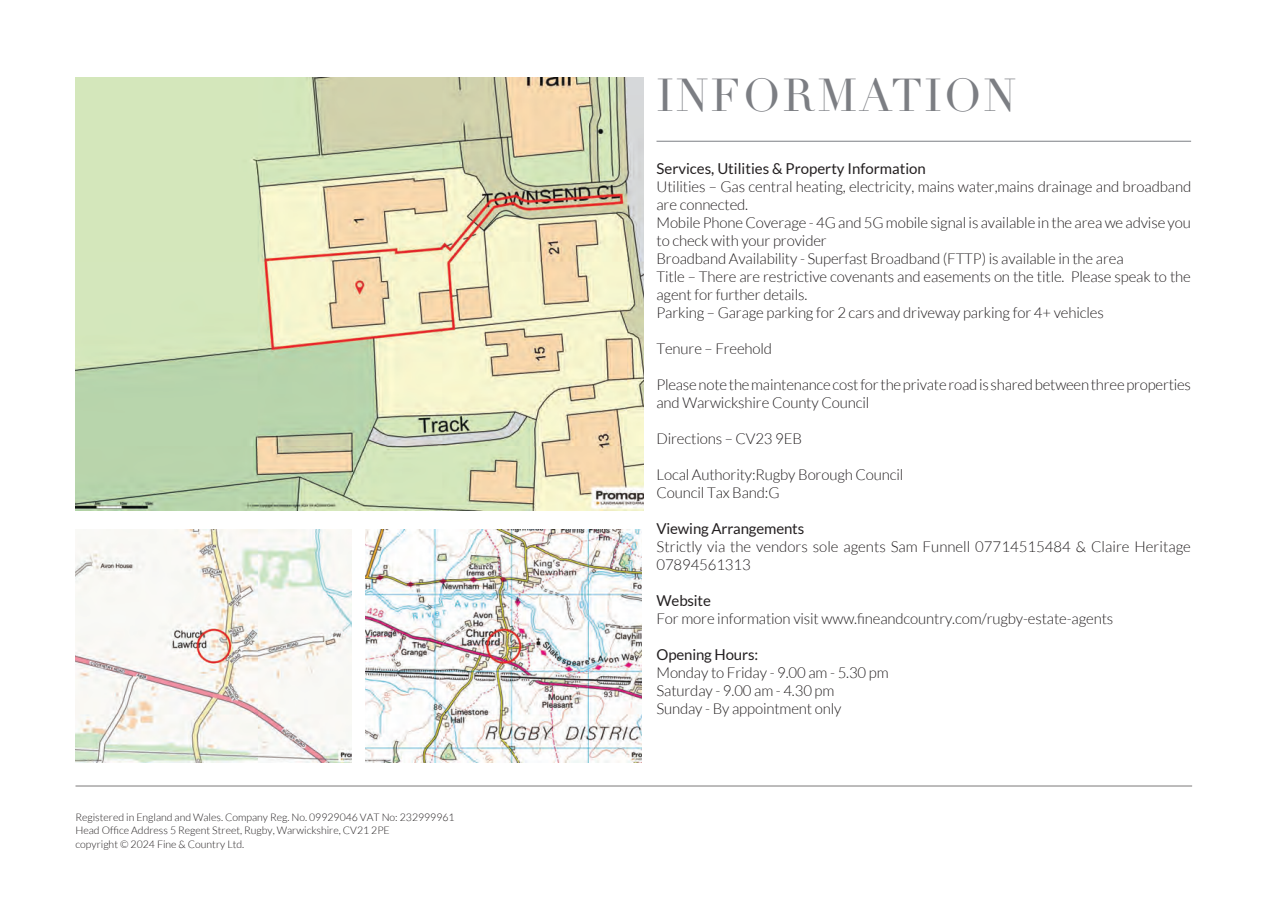
<style>
.page{position:relative;width:1274px;height:919px;background:#fff}
.page>*{position:absolute;margin:0;border:0;box-sizing:border-box;transform-origin:0 0}
.t1{font:45px "Didot";letter-spacing:.05em;color:#7c7e83}
.t2{font:300 15px/18px "Lato";letter-spacing:-.01em;color:#231f20}
.t3{font:15px "Lato";letter-spacing:-.01em;color:#231f20}
.t4{font:300 10.5px/13.5px "Lato";color:#231f20}
</style>
<div class="page">
<hr style="left:75px;top:785px;width:1117px;height:1px;background:#231f20">
<img style="left:75px;top:77px;width:568px;height:433px">
<hr style="left:656px;top:141px;width:535px;height:1px;background:#7c7e83">
<img style="left:75px;top:529px;width:277px;height:233px">
<img style="left:365px;top:529px;width:277px;height:233px">
<p class="t4" style="left:75px;top:809px;width:380px">Registered in England and Wales. Company Reg. No. 09929046 VAT No: 232999961<br>Head Office Address 5 Regent Street, Rugby, Warwickshire, CV21 2PE<br>copyright © 2024 Fine &amp; Country Ltd.</p>
<h1 class="t1" style="left:656px;top:68px;width:361px">INFORMATION</h1>
<p class="t3" style="left:656px;top:160px;width:271px">Services, Utilities &amp; Property Information</p>
<p class="t2" style="left:656px;top:177px;width:536px">Utilities – Gas central heating, electricity, mains water,mains drainage and broadband are connected.<br>Mobile Phone Coverage - 4G and 5G mobile signal is available in the area we advise you to check with your provider<br>Broadband Availability - Superfast Broadband (FTTP) is available in the area<br>Title – There are restrictive covenants and easements on the title. Please speak to the agent for further details.<br>Parking – Garage parking for 2 cars and driveway parking for 4+ vehicles</p>
<p class="t2" style="left:656px;top:339px;width:117px">Tenure – Freehold</p>
<p class="t2" style="left:656px;top:375px;width:536px">Please note the maintenance cost for the private road is shared between three properties and Warwickshire County Council</p>
<p class="t2" style="left:656px;top:429px;width:147px">Directions – CV23 9EB</p>
<p class="t2" style="left:656px;top:465px;width:248px">Local Authority:Rugby Borough Council<br>Council Tax Band:G</p>
<p class="t3" style="left:656px;top:520px;width:149px">Viewing Arrangements</p>
<p class="t2" style="left:656px;top:537px;width:536px">Strictly via the vendors sole agents Sam Funnell 07714515484 &amp; Claire Heritage<br>07894561313</p>
<p class="t3" style="left:656px;top:592px;width:56px">Website</p>
<p class="t2" style="left:656px;top:609px;width:458px">For more information visit www.fineandcountry.com/rugby-estate-agents</p>
<p class="t3" style="left:656px;top:646px;width:103px">Opening Hours:</p>
<p class="t2" style="left:656px;top:663px;width:234px">Monday to Friday - 9.00 am - 5.30 pm<br>Saturday - 9.00 am - 4.30 pm<br>Sunday - By appointment only</p>
</div>
